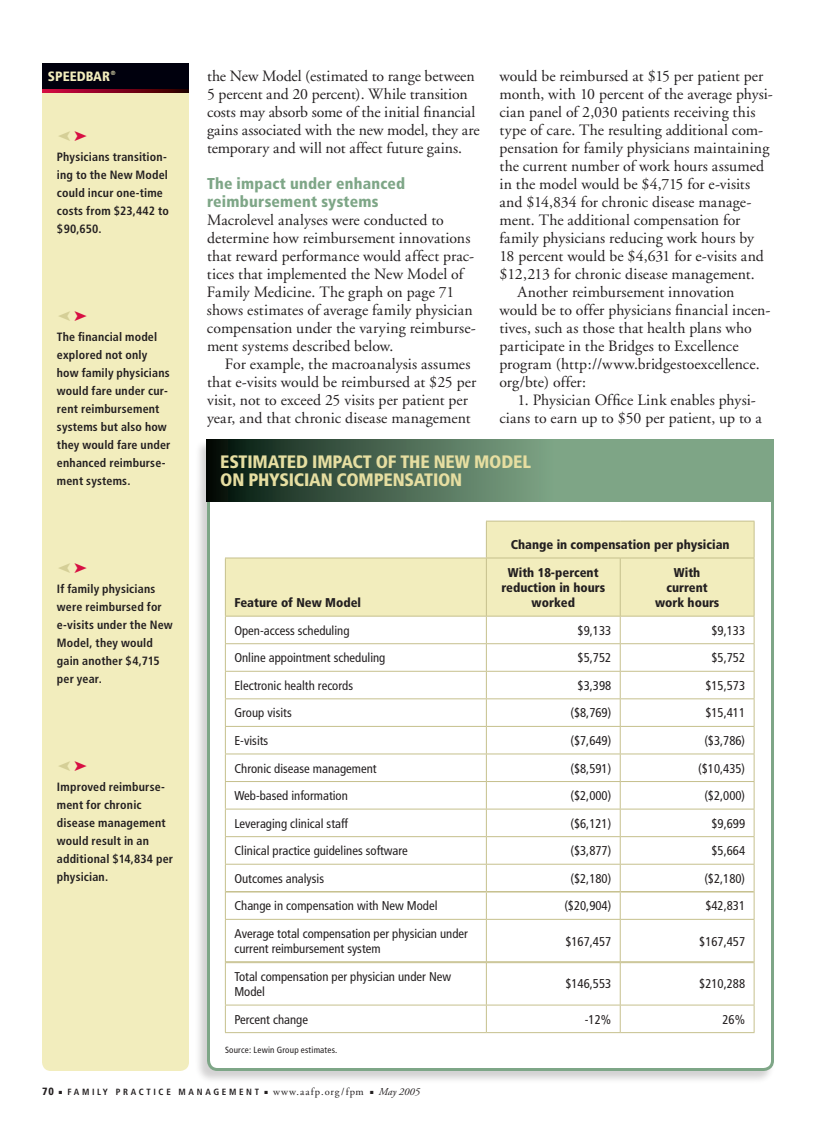
<style>
.page{position:relative;width:837px;height:1134px;background:#fff}
.page>*{position:absolute;margin:0;border:0;box-sizing:border-box;transform-origin:0 0}
.t1{font:900 condensed 18px/18px "Frutiger";letter-spacing:-.015em;color:#e6dea1}
.t2{font:15.75px/18px "Adobe Garamond";color:#231f20}
.t3{font:900 condensed 15.75px/18px "Frutiger";letter-spacing:.015em;color:#7ea687}
.t4{font:900 condensed 13.5px "Frutiger";color:#f2edbd}
.t5{font:condensed 12.75px/15.3px "Frutiger";color:#231f20}
.t6{font:900 condensed 12.75px/15.3px "Frutiger";color:#231f20;text-align:center}
.t7{font:700 condensed 12px/18px "Frutiger";letter-spacing:.015em;color:#231f20}
.t8{font:10.5px "Adobe Garamond";letter-spacing:.1em;color:#231f20}
.t9{font:italic 10.5px "Adobe Garamond";color:#231f20}
.t10{font:900 condensed 10.5px "Frutiger";color:#231f20}
.t11{font:condensed 9px "Frutiger";letter-spacing:.02em;color:#231f20}
.t12{font:700 condensed 9px "Frutiger";letter-spacing:.3em;color:#231f20}
.t13{font:700 condensed 6px "Frutiger";color:#f2edbd}
</style>
<div class="page">
<div style="left:42px;top:92px;width:147px;height:979px;background:#f2edbd"></div>
<div style="left:42px;top:63px;width:147px;height:27px;background:#00000d"></div>
<svg style="left:42px;top:89px;width:147px;height:3px"></svg>
<div style="left:194px;top:438px;width:581px;height:647px;background:#231f20;opacity:.2"></div>
<svg style="left:206px;top:470px;width:569px;height:600px"></svg>
<svg style="left:207px;top:440px;width:567px;height:62px;background:#5a7a62"></svg>
<svg style="left:58px;top:131px;width:29px;height:10px"></svg>
<svg style="left:58px;top:311px;width:29px;height:10px"></svg>
<svg style="left:58px;top:563px;width:29px;height:10px"></svg>
<svg style="left:58px;top:761px;width:29px;height:10px"></svg>
<p class="t4" style="left:48px;top:68px;width:64px">SPEEDBAR</p>
<p class="t13" style="left:111px;top:70px;width:6px">®</p>
<p class="t7" style="left:57px;top:148px;width:113px">Physicians transition&shy;ing to the New Model could incur one-time costs from $23,442 to $90,650.</p>
<p class="t7" style="left:57px;top:328px;width:115px">The financial model explored not only how family physicians would fare under cur&shy;rent reimbursement systems but also how they would fare under enhanced reimburse&shy;ment systems.</p>
<p class="t7" style="left:57px;top:580px;width:117px">If family physicians were reimbursed for e-visits under the New<br>Model, they would gain another $4,715 per year.</p>
<p class="t7" style="left:57px;top:778px;width:118px">Improved reimburse&shy;ment for chronic disease management would result in an additional $14,834 per physician.</p>
<p class="t2" style="left:207px;top:67px;width:274px">the New Model (estimated to range between 5 percent and 20 percent). While transition costs may absorb some of the initial financial gains associated with the new model, they are temporary and will not affect future gains.</p>
<p class="t3" style="left:207px;top:174px;width:200px">The impact under enhanced reimbursement systems</p>
<p class="t2" style="left:207px;top:211px;width:270px">Macrolevel analyses were conducted to determine how reimbursement innovations that reward performance would affect prac&shy;tices that implemented the New Model of Family Medicine. The graph on page 71 shows estimates of average family physician compensation under the varying reimburse&shy;ment systems described below.</p>
<p class="t2" style="left:207px;top:355px;width:271px;text-indent:18px">For example, the macroanalysis assumes that e-visits would be reimbursed at $25 per visit, not to exceed 25 visits per patient per year, and that chronic disease management</p>
<p class="t2" style="left:500px;top:67px;width:265px">would be reimbursed at $15 per patient per</p>
<p class="t2" style="left:500px;top:85px;width:275px">month, with 10 percent of the average physi-</p>
<p class="t2" style="left:499px;top:103px;width:258px">cian panel of 2,030 patients receiving this</p>
<p class="t2" style="left:499px;top:121px;width:265px">type of care. The resulting additional com-</p>
<p class="t2" style="left:500px;top:139px;width:271px">pensation for family physicians maintaining</p>
<p class="t2" style="left:500px;top:157px;width:266px">the current number of work hours assumed</p>
<p class="t2" style="left:500px;top:175px;width:252px">in the model would be $4,715 for e-visits</p>
<p class="t2" style="left:500px;top:193px;width:253px">and $14,834 for chronic disease manage-</p>
<p class="t2" style="left:500px;top:211px;width:242px">ment. The additional compensation for</p>
<p class="t2" style="left:500px;top:229px;width:256px">family physicians reducing work hours by</p>
<p class="t2" style="left:500px;top:247px;width:266px">18 percent would be $4,631 for e-visits and</p>
<p class="t2" style="left:500px;top:265px;width:257px">$12,213 for chronic disease management.</p>
<p class="t2" style="left:518px;top:283px;width:219px">Another reimbursement innovation</p>
<p class="t2" style="left:500px;top:301px;width:273px">would be to offer physicians financial incen-</p>
<p class="t2" style="left:500px;top:319px;width:254px">tives, such as those that health plans who</p>
<p class="t2" style="left:500px;top:337px;width:241px">participate in the Bridges to Excellence</p>
<p class="t2" style="left:500px;top:355px;width:262px">program (http://www.bridgestoexcellence.</p>
<p class="t2" style="left:500px;top:373px;width:88px">org/bte) offer:</p>
<p class="t2" style="left:500px;top:391px;width:264px;text-indent:18px">1. Physician Office Link enables physi&shy;cians to earn up to $50 per patient, up to a</p>
<p class="t1" style="left:220px;top:453px;width:312px">ESTIMATED IMPACT OF THE NEW MODEL<br>ON PHYSICIAN COMPENSATION</p>
<p class="t6" style="left:234px;top:595px;width:128px">Feature of New Model</p>
<p class="t6" style="left:511px;top:537px;width:220px">Change in compensation per physician</p>
<p class="t6" style="left:502px;top:564px;width:105px">With 18-percent reduction in hours worked</p>
<p class="t6" style="left:655px;top:564px;width:66px">With current work hours</p>
<p class="t5" style="left:234px;top:623px;width:117px">Open-access scheduling</p>
<p class="t5" style="left:578px;top:623px;width:35px">$9,133</p>
<p class="t5" style="left:711px;top:623px;width:35px">$9,133</p>
<p class="t5" style="left:234px;top:650px;width:153px">Online appointment scheduling</p>
<p class="t5" style="left:578px;top:650px;width:35px">$5,752</p>
<p class="t5" style="left:711px;top:650px;width:35px">$5,752</p>
<p class="t5" style="left:234px;top:678px;width:120px">Electronic health records</p>
<p class="t5" style="left:578px;top:678px;width:35px">$3,398</p>
<p class="t5" style="left:705px;top:678px;width:41px">$15,573</p>
<p class="t5" style="left:234px;top:705px;width:59px">Group visits</p>
<p class="t5" style="left:571px;top:705px;width:42px">($8,769)</p>
<p class="t5" style="left:705px;top:705px;width:41px">$15,411</p>
<p class="t5" style="left:234px;top:733px;width:35px">E-visits</p>
<p class="t5" style="left:571px;top:733px;width:42px">($7,649)</p>
<p class="t5" style="left:704px;top:733px;width:42px">($3,786)</p>
<p class="t5" style="left:234px;top:761px;width:144px">Chronic disease management</p>
<p class="t5" style="left:571px;top:761px;width:42px">($8,591)</p>
<p class="t5" style="left:698px;top:761px;width:48px">($10,435)</p>
<p class="t5" style="left:234px;top:788px;width:115px">Web-based information</p>
<p class="t5" style="left:571px;top:788px;width:42px">($2,000)</p>
<p class="t5" style="left:704px;top:788px;width:42px">($2,000)</p>
<p class="t5" style="left:234px;top:816px;width:115px">Leveraging clinical staff</p>
<p class="t5" style="left:571px;top:816px;width:42px">($6,121)</p>
<p class="t5" style="left:711px;top:816px;width:35px">$9,699</p>
<p class="t5" style="left:234px;top:843px;width:175px">Clinical practice guidelines software</p>
<p class="t5" style="left:571px;top:843px;width:42px">($3,877)</p>
<p class="t5" style="left:711px;top:843px;width:35px">$5,664</p>
<p class="t5" style="left:234px;top:871px;width:91px">Outcomes analysis</p>
<p class="t5" style="left:571px;top:871px;width:42px">($2,180)</p>
<p class="t5" style="left:704px;top:871px;width:42px">($2,180)</p>
<p class="t5" style="left:234px;top:898px;width:205px">Change in compensation with New Model</p>
<p class="t5" style="left:564px;top:898px;width:48px">($20,904)</p>
<p class="t5" style="left:705px;top:898px;width:41px">$42,831</p>
<p class="t5" style="left:234px;top:926px;width:235px">Average total compensation per physician under current reimbursement system</p>
<p class="t5" style="left:565px;top:934px;width:47px">$167,457</p>
<p class="t5" style="left:699px;top:934px;width:47px">$167,457</p>
<p class="t5" style="left:234px;top:969px;width:218px">Total compensation per physician under New<br>Model</p>
<p class="t5" style="left:565px;top:976px;width:47px">$146,553</p>
<p class="t5" style="left:699px;top:976px;width:47px">$210,288</p>
<p class="t5" style="left:234px;top:1012px;width:75px">Percent change</p>
<p class="t5" style="left:585px;top:1012px;width:28px">-12%</p>
<p class="t5" style="left:723px;top:1012px;width:24px">26%</p>
<p class="t11" style="left:225px;top:1045px;width:114px">Source: Lewin Group estimates.</p>
<p class="t10" style="left:42px;top:1085px;width:13px">70</p>
<p class="t12" style="left:59px;top:1087px;width:211px">■ FAMILY PRACTICE MANAGEMENT ■</p>
<p class="t8" style="left:273px;top:1086px;width:92px">www.aafp.org/fpm</p>
<p class="t9" style="left:370px;top:1086px;width:51px">■ May 2005</p>
</div>
